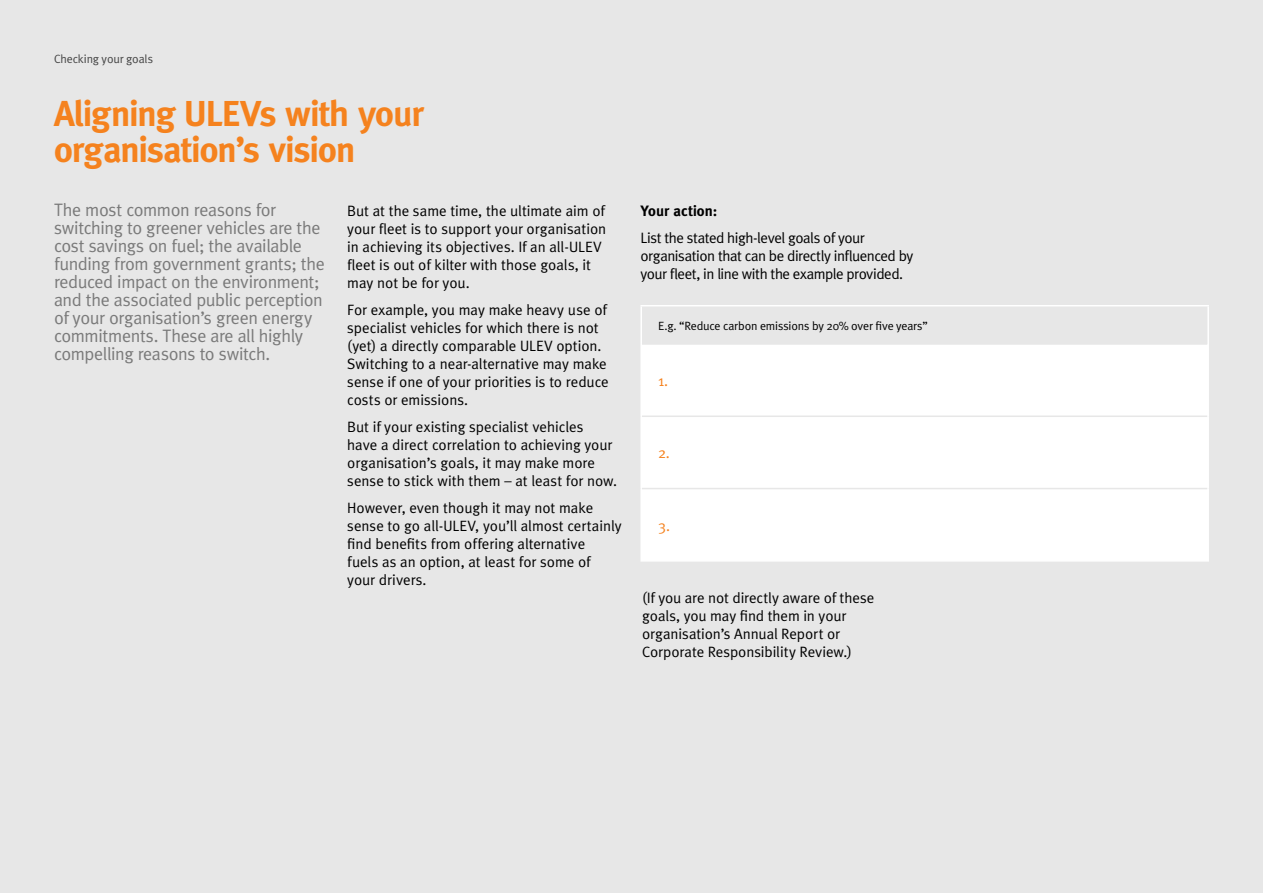
<style>
.page{position:relative;width:1263px;height:893px;background:#e7e7e7}
.page>*{position:absolute;margin:0;border:0;box-sizing:border-box;transform-origin:0 0}
.t1{font:700 36px/36px "Meta";letter-spacing:-.02em;color:#f5821e}
.t2{font:18px/18px "Meta";letter-spacing:-.02em;color:#878787}
.t3{font:15px/18px "Meta";color:#000}
.t4{font:15px/18px "Meta";letter-spacing:-.03em;color:#000}
.t5{font:700 15px "Meta";letter-spacing:.01em;color:#000}
.t6{font:15px "Meta";color:#f5821e}
.t7{font:12px "Meta";letter-spacing:-.01em;color:#000}
.t8{font:12px "Meta";letter-spacing:-.01em;color:#454545}
</style>
<div class="page">
<div style="left:642px;top:345px;width:565px;height:215px;background:#fff"></div>
<hr style="left:642px;top:415px;width:565px;height:2px;background:#e7e7e7">
<hr style="left:642px;top:488px;width:565px;height:1px;background:#e7e7e7">
<hr style="left:640px;top:305px;width:569px;height:1px;background:#fff">
<hr style="left:640px;top:306px;width:2px;height:38px;background:#fff">
<hr style="left:1207px;top:306px;width:2px;height:38px;background:#fff">
<hr style="left:640px;top:344px;width:2px;height:72px;background:#fff">
<hr style="left:1207px;top:344px;width:2px;height:72px;background:#fff">
<hr style="left:640px;top:416px;width:2px;height:73px;background:#fff">
<hr style="left:1207px;top:416px;width:2px;height:73px;background:#fff">
<hr style="left:640px;top:489px;width:2px;height:71px;background:#fff">
<hr style="left:1207px;top:489px;width:2px;height:71px;background:#fff">
<hr style="left:640px;top:560px;width:569px;height:2px;background:#fff">
<p class="t8" style="left:54px;top:52px;width:101px">Checking your goals</p>
<h1 class="t1" style="left:54px;top:95px;width:371px">Aligning ULEVs with your organisation’s vision</h1>
<p class="t2" style="left:54px;top:201px;width:272px">The most common reasons for switching to greener vehicles are the cost savings on fuel; the available funding from government grants; the reduced impact on the environment; and the associated public perception of your organisation’s green energy commitments. These are all highly compelling reasons to switch.</p>
<p class="t3" style="left:347px;top:202px;width:260px">But at the same time, the ultimate aim of your fleet is to support your organisation in achieving its objectives. If an all-ULEV fleet is out of kilter with those goals, it may not be for you.</p>
<p class="t3" style="left:347px;top:301px;width:263px">For example, you may make heavy use of specialist vehicles for which there is not (yet) a directly comparable ULEV option.<br>Switching to a near-alternative may make sense if one of your priorities is to reduce costs or emissions.</p>
<p class="t3" style="left:347px;top:418px;width:271px">But if your existing specialist vehicles have a direct correlation to achieving your organisation’s goals, it may make more sense to stick with them – at least for now.</p>
<p class="t3" style="left:347px;top:499px;width:276px">However, even though it may not make sense to go all-ULEV, you’ll almost certainly find benefits from offering alternative<br>fuels as an option, at least for some of your drivers.</p>
<p class="t5" style="left:640px;top:202px;width:78px">Your action:</p>
<p class="t4" style="left:640px;top:229px;width:275px">List the stated high-level goals of your organisation that can be directly influenced by your fleet, in line with the example provided.</p>
<p class="t7" style="left:658px;top:318px;width:271px">E.g. “Reduce carbon emissions by 20% over five years”</p>
<p class="t6" style="left:658px;top:372px;width:11px">1.</p>
<p class="t6" style="left:658px;top:444px;width:13px">2.</p>
<p class="t6" style="left:658px;top:517px;width:13px">3.</p>
<p class="t3" style="left:642px;top:589px;width:234px">(If you are not directly aware of these goals, you may find them in your organisation’s Annual Report or Corporate Responsibility Review.)</p>
</div>
